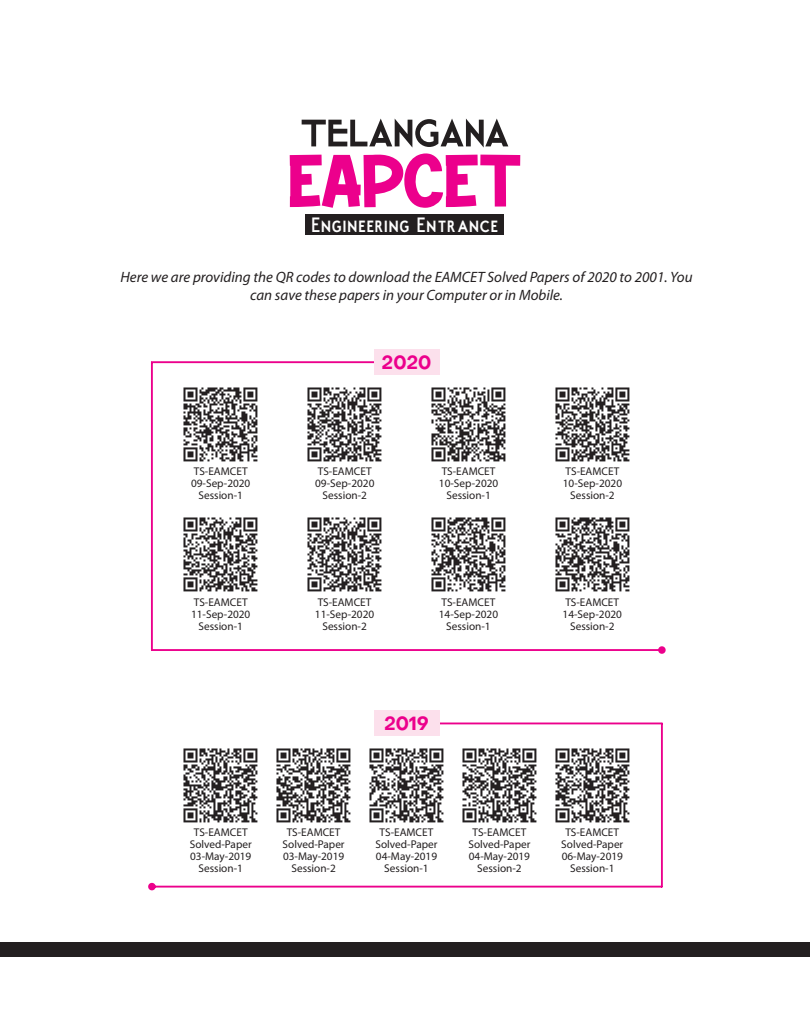
<style>
.page{position:relative;width:810px;height:1035px;background:#fff}
.page>*{position:absolute;margin:0;border:0;box-sizing:border-box;transform-origin:0 0}
.t1{font:20.75px "Jakob SC";letter-spacing:-.01em;color:#fff}
.t2{font:700 18.75px "Objective";letter-spacing:-.02em;color:#ec008c}
.t3{font:italic 15px/18px "Myriad Pro";color:#231f20;text-align:center}
.t4{font:11.25px/12px "Myriad Pro";color:#231f20;text-align:center}
</style>
<div class="page">
<div style="left:0;top:942px;width:810px;height:15px;background:#231f20"></div>
<div style="left:306px;top:215px;width:198px;height:20px;background:#231f20"></div>
<svg style="left:151px;top:361px;width:515px;height:293px"></svg>
<div style="left:374px;top:349px;width:65px;height:26px;background:#fce0ec"></div>
<svg style="left:148px;top:723px;width:515px;height:167px"></svg>
<div style="left:374px;top:710px;width:65px;height:26px;background:#fce0ec"></div>
<svg style="left:290px;top:119px;width:230px;height:89px"></svg>
<h1 class="t1" style="left:311px;top:215px;width:189px">Engineering Entrance</h1>
<h3 class="t3" style="left:121px;top:269px;width:574px">Here we are providing the QR codes to download the EAMCET Solved Papers of 2020 to 2001. You can save these papers in your Computer or in Mobile.</h3>
<h2 class="t2" style="left:381px;top:355px;width:52px">2020</h2>
<p class="t4" style="left:191px;top:467px;width:61px">TS-EAMCET<br>09-Sep-2020<br>Session-1</p>
<p class="t4" style="left:315px;top:467px;width:61px">TS-EAMCET<br>09-Sep-2020<br>Session-2</p>
<p class="t4" style="left:439px;top:467px;width:61px">TS-EAMCET<br>10-Sep-2020<br>Session-1</p>
<p class="t4" style="left:563px;top:467px;width:61px">TS-EAMCET<br>10-Sep-2020<br>Session-2</p>
<p class="t4" style="left:191px;top:597px;width:61px">TS-EAMCET<br>11-Sep-2020<br>Session-1</p>
<p class="t4" style="left:315px;top:597px;width:61px">TS-EAMCET<br>11-Sep-2020<br>Session-2</p>
<p class="t4" style="left:439px;top:597px;width:61px">TS-EAMCET<br>14-Sep-2020<br>Session-1</p>
<p class="t4" style="left:563px;top:597px;width:61px">TS-EAMCET<br>14-Sep-2020<br>Session-2</p>
<h2 class="t2" style="left:384px;top:716px;width:47px">2019</h2>
<p class="t4" style="left:190px;top:828px;width:64px">TS-EAMCET<br>Solved-Paper<br>03-May-2019<br>Session-1</p>
<p class="t4" style="left:283px;top:828px;width:64px">TS-EAMCET<br>Solved-Paper<br>03-May-2019<br>Session-2</p>
<p class="t4" style="left:376px;top:828px;width:64px">TS-EAMCET<br>Solved-Paper<br>04-May-2019<br>Session-1</p>
<p class="t4" style="left:468px;top:828px;width:64px">TS-EAMCET<br>Solved-Paper<br>04-May-2019<br>Session-2</p>
<p class="t4" style="left:561px;top:828px;width:64px">TS-EAMCET<br>Solved-Paper<br>06-May-2019<br>Session-1</p>
</div>
